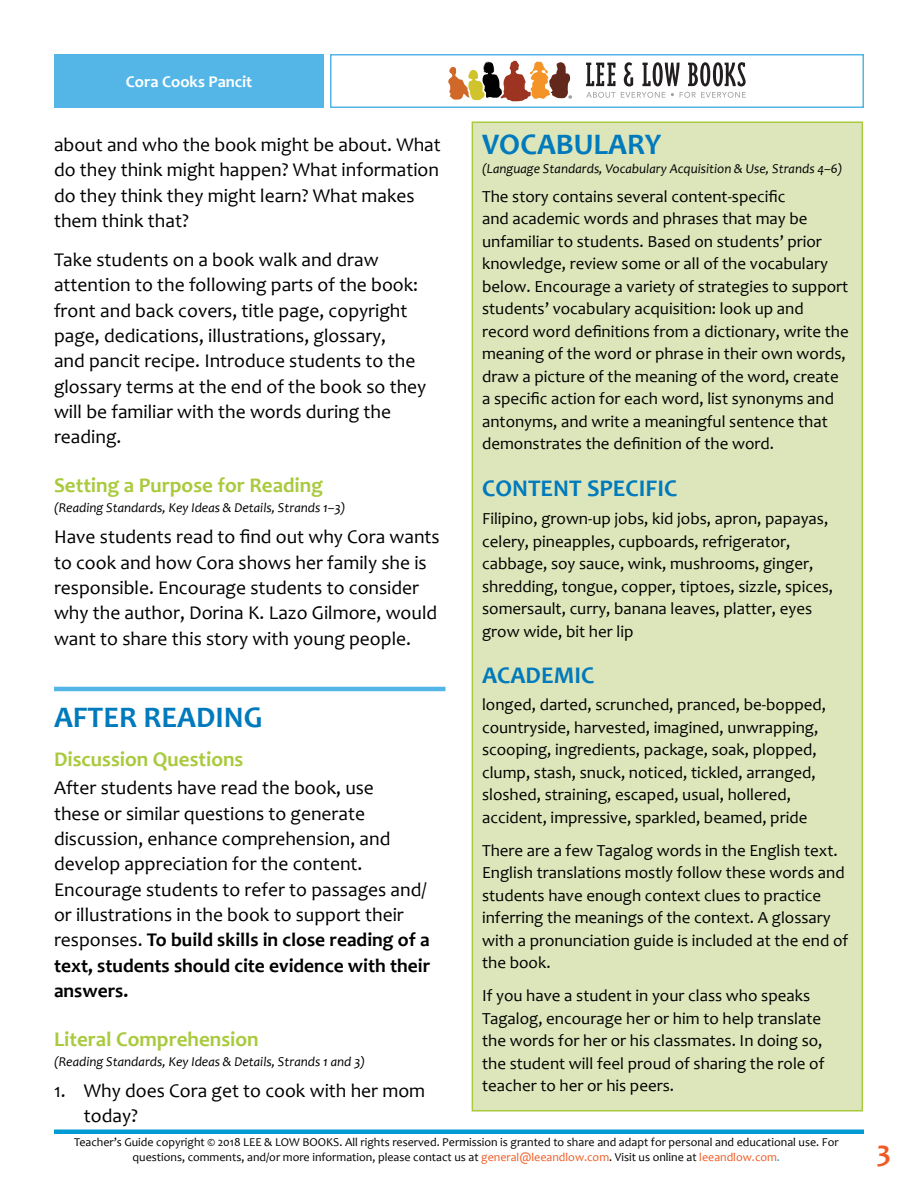
<style>
.page{position:relative;width:918px;height:1188px;background:#fff}
.page>*{position:absolute;margin:0;border:0;box-sizing:border-box;transform-origin:0 0}
.t1{font:700 30px "Candara";color:#007abc}
.t2{font:700 30px "Candara";color:#f15a22}
.t3{font:700 24px "Candara";color:#007abc}
.t4{font:700 21px "Candara";color:#a9ca3d}
.t5{font:19.5px/25.3px "Candara";color:#000}
.t6{font:16.95px/22.5px "Candara";color:#000}
.t7{font:700 16.5px "Candara";color:#fff}
.t8{font:italic 13.5px "Candara";color:#000}
.t9{font:12px/14.4px "Candara";color:#000;text-align:center}
.s1{font-weight:700}
.s2{color:#f15a22}
.s3{color:#009bd3}
</style>
<div class="page">
<div style="left:54px;top:54px;width:270px;height:54px;background:#54b6e7"></div>
<svg style="left:448px;top:61px;width:124px;height:40px"></svg>
<svg style="left:586px;top:62px;width:160px;height:36px"></svg>
<div style="left:330px;top:54px;width:534px;height:54px;border:2px solid #54b6e7"></div>
<hr style="left:54px;top:1130px;width:810px;height:4px;background:#009bd3">
<hr style="left:54px;top:687px;width:392px;height:4px;background:#54b6e7">
<div style="left:472px;top:122px;width:390px;height:989px;background:#dde6bb"></div>
<div style="left:472px;top:122px;width:391px;height:990px;border:2px solid #a9ca3d"></div>
<p class="t7" style="left:126px;top:71px;width:128px">Cora Cooks Pancit</p>
<p class="t5" style="left:54px;top:132px;width:388px">about and who the book might be about. What do they think might happen? What information do they think they might learn? What makes them think that?</p>
<p class="t5" style="left:54px;top:247px;width:374px">Take students on a book walk and draw attention to the following parts of the book: front and back covers, title page, copyright page, dedications, illustrations, glossary,<br>and pancit recipe. Introduce students to the glossary terms at the end of the book so they will be familiar with the words during the reading.</p>
<p class="t4" style="left:54px;top:472px;width:270px">Setting a Purpose for Reading</p>
<p class="t8" style="left:54px;top:499px;width:293px">(Reading Standards, Key Ideas &amp; Details, Strands 1–3)</p>
<p class="t5" style="left:54px;top:524px;width:387px">Have students read to find out why Cora wants to cook and how Cora shows her family she is responsible. Encourage students to consider why the author, Dorina K. Lazo Gilmore, would want to share this story with young people.</p>
<h1 class="t1" style="left:54px;top:699px;width:210px">AFTER READING</h1>
<p class="t4" style="left:54px;top:746px;width:191px">Discussion Questions</p>
<p class="t5" style="left:54px;top:775px;width:378px">After students have read the book, use<br>these or similar questions to generate discussion, enhance comprehension, and develop appreciation for the content.<br>Encourage students to refer to passages and/ or illustrations in the book to support their responses. <span class="s1">To build skills in close reading of a text, students should cite evidence with their answers.</span></p>
<p class="t4" style="left:54px;top:1026px;width:206px">Literal Comprehension</p>
<p class="t8" style="left:54px;top:1053px;width:313px">(Reading Standards, Key Ideas &amp; Details, Strands 1 and 3)</p>
<p class="t5" style="left:84px;top:1078px;width:343px;text-indent:-30px">1. Why does Cora get to cook with her mom today?</p>
<h1 class="t1" style="left:482px;top:125px;width:181px">VOCABULARY</h1>
<p class="t8" style="left:482px;top:160px;width:362px">(Language Standards, Vocabulary Acquisition &amp; Use, Strands 4–6)</p>
<p class="t6" style="left:482px;top:185px;width:368px">The story contains several content-specific<br>and academic words and phrases that may be unfamiliar to students. Based on students’ prior knowledge, review some or all of the vocabulary below. Encourage a variety of strategies to support students’ vocabulary acquisition: look up and record word definitions from a dictionary, write the meaning of the word or phrase in their own words, draw a picture of the meaning of the word, create a specific action for each word, list synonyms and antonyms, and write a meaningful sentence that demonstrates the definition of the word.</p>
<h2 class="t3" style="left:482px;top:473px;width:197px">CONTENT SPECIFIC</h2>
<p class="t6" style="left:482px;top:507px;width:353px">Filipino, grown-up jobs, kid jobs, apron, papayas, celery, pineapples, cupboards, refrigerator, cabbage, soy sauce, wink, mushrooms, ginger, shredding, tongue, copper, tiptoes, sizzle, spices, somersault, curry, banana leaves, platter, eyes grow wide, bit her lip</p>
<h2 class="t3" style="left:482px;top:660px;width:114px">ACADEMIC</h2>
<p class="t6" style="left:482px;top:693px;width:346px">longed, darted, scrunched, pranced, be-bopped, countryside, harvested, imagined, unwrapping, scooping, ingredients, package, soak, plopped, clump, stash, snuck, noticed, tickled, arranged, sloshed, straining, escaped, usual, hollered, accident, impressive, sparkled, beamed, pride</p>
<p class="t6" style="left:482px;top:839px;width:368px">There are a few Tagalog words in the English text.<br>English translations mostly follow these words and students have enough context clues to practice inferring the meanings of the context. A glossary with a pronunciation guide is included at the end of the book.</p>
<p class="t6" style="left:482px;top:984px;width:344px">If you have a student in your class who speaks Tagalog, encourage her or him to help translate the words for her or his classmates. In doing so, the student will feel proud of sharing the role of teacher to her or his peers.</p>
<p class="t9" style="left:74px;top:1135px;width:766px">Teacher’s Guide copyright © 2018 LEE &amp; LOW BOOKS. All rights reserved. Permission is granted to share and adapt for personal and educational use. For questions, comments, and/or more information, please contact us at <span class="s2">general@leeandlow.com</span>. Visit us online at <span class="s2">leeandlow.com</span><span class="s3">.</span></p>
<h1 class="t2" style="left:877px;top:1133px;width:16px">3</h1>
</div>
